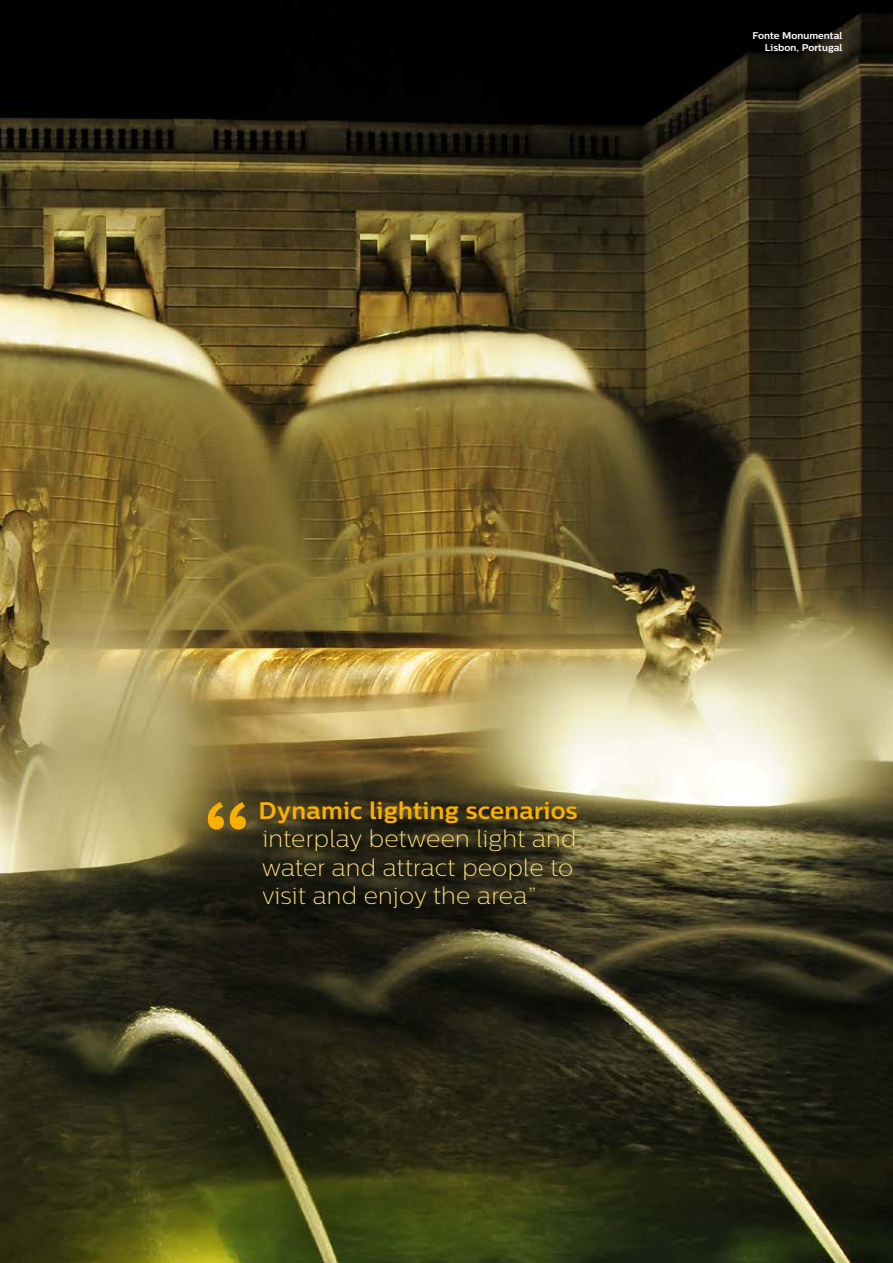
<style>
.page{position:relative;width:893px;height:1263px;background:#fff}
.page>*{position:absolute;margin:0;border:0;box-sizing:border-box;transform-origin:0 0}
.t1{font:24px/28.5px "Centrale Sans X Light";letter-spacing:.01em;color:#ffe07d;text-align:justify}
.t2{font:700 24px "Centrale Sans";letter-spacing:.01em;color:#f9b000}
.t3{font:700 9.75px/12px "Centrale Sans";color:#fff;text-align:right}
</style>
<div class="page">
<img style="left:0;top:0;width:893px;height:1263px">
<svg style="left:208px;top:802px;width:38px;height:27px"></svg>
<p class="t3" style="left:752px;top:29px;width:91px">Fonte Monumental<br>Lisbon, Portugal</p>
<p class="t2" style="left:259px;top:796px;width:321px">Dynamic lighting scenarios</p>
<p class="t1" style="left:262px;top:824px;width:316px">interplay between light and water and attract people to visit and enjoy the area”</p>
</div>
